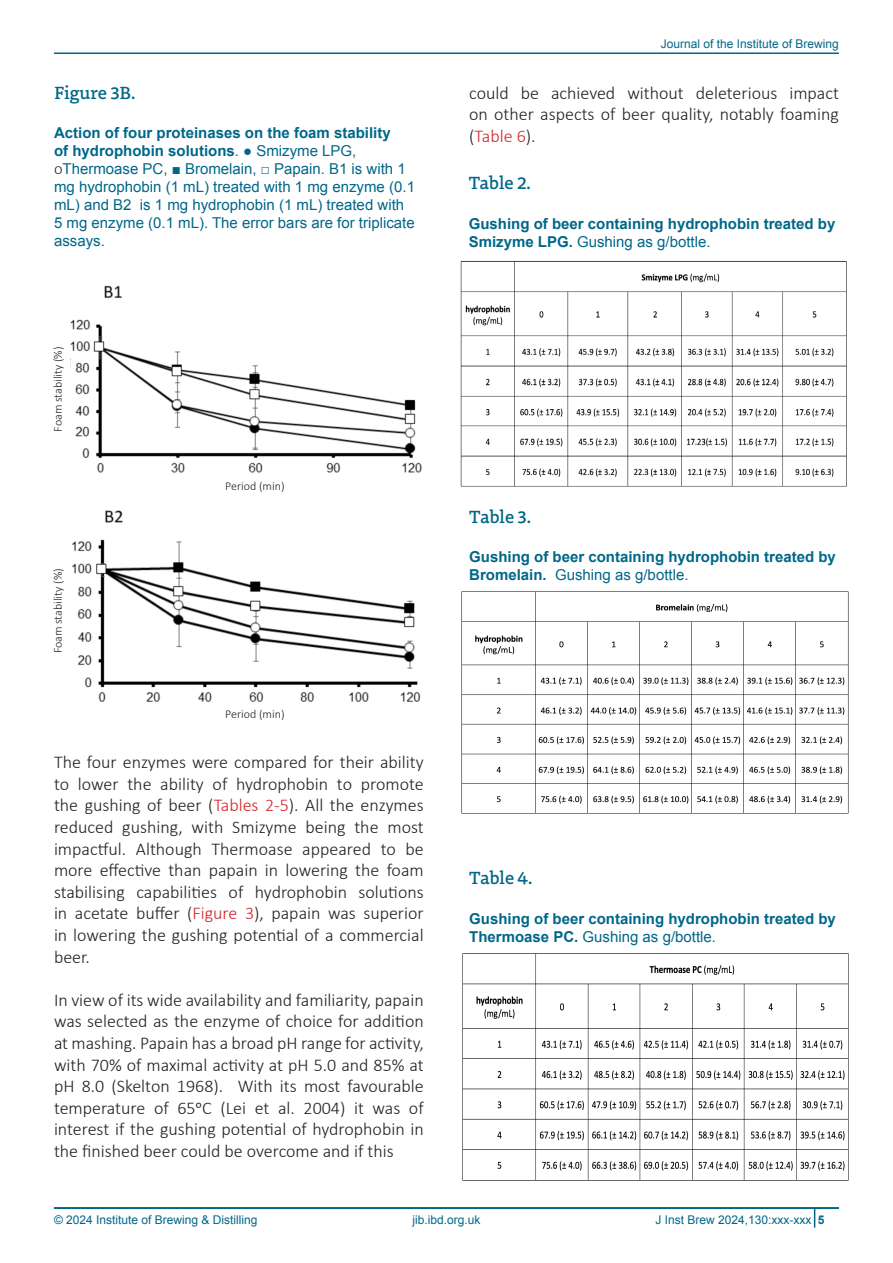
<style>
.page{position:relative;width:893px;height:1263px;background:#fff}
.page>*{position:absolute;margin:0;border:0;box-sizing:border-box;transform-origin:0 0}
.t1{font:300 18px/21.6px "Calibri";color:#231f20;text-align:justify}
.t2{font:500 18px "Dovetail MVB";color:#016789}
.t3{font:15px/18px "Arial";color:#016789}
.t4{font:700 15px/18px "Arial";color:#016789}
.t5{font:12px "Arial";color:#016789}
.t6{font:300 12px "Calibri";color:#231f20}
.t7{font:700 12px "Arial";color:#016789}
.s1{font-weight:700}
.s2{font-family:"Calibri";font-weight:300;color:#231f20}
.s3{color:#d1232a}
.s4{font-weight:400}
</style>
<div class="page">
<hr style="left:54px;top:53px;width:785px;height:1px;background:#016789">
<hr style="left:54px;top:1207px;width:785px;height:2px;background:#016789">
<svg style="left:814px;top:1209px;width:1px;height:18px"></svg>
<img style="left:71px;top:285px;width:351px;height:417px">
<div style="left:71px;top:574px;width:6px;height:127px;background:#fff"></div>
<div style="left:210px;top:477px;width:84px;height:23px;background:#fff"></div>
<div style="left:68px;top:377px;width:6px;height:128px;background:#fff"></div>
<img style="left:460px;top:261px;width:387px;height:226px">
<img style="left:461px;top:591px;width:388px;height:223px">
<img style="left:462px;top:953px;width:387px;height:228px">
<p class="t2" style="left:54px;top:79px;width:83px">Figure 3B.</p>
<p class="t3" style="left:54px;top:124px;width:362px"><span class="s1">Action of four proteinases on the foam stability<br>of hydrophobin solutions</span>. ● Smizyme LPG, <span class="s2">O</span>Thermoase PC, ■ Bromelain, □ Papain. B1 is with 1 mg hydrophobin (1 mL) treated with 1 mg enzyme (0.1 mL) and B2 is 1 mg hydrophobin (1 mL) treated with 5 mg enzyme (0.1 mL). The error bars are for triplicate assays.</p>
<p class="t6" style="left:51px;top:432px;width:87px;rotate:-90deg">Foam stability (%)</p>
<p class="t6" style="left:51px;top:653px;width:87px;rotate:-90deg">Foam stability (%)</p>
<p class="t6" style="left:225px;top:479px;width:61px">Period (min)</p>
<p class="t6" style="left:225px;top:706px;width:61px">Period (min)</p>
<p class="t1" style="left:54px;top:751px;width:371px">The four enzymes were compared for their ability to lower the ability of hydrophobin to promote the gushing of beer (<span class="s3">Tables 2-5</span>). All the enzymes reduced gushing, with Smizyme being the most impactful. Although Thermoase appeared to be more effective than papain in lowering the foam stabilising capabilities of hydrophobin solutions in acetate buffer (<span class="s3">Figure 3</span>), papain was superior in lowering the gushing potential of a commercial beer.</p>
<p class="t1" style="left:54px;top:988px;width:371px">In view of its wide availability and familiarity, papain was selected as the enzyme of choice for addition at mashing. Papain has a broad pH range for activity, with 70% of maximal activity at pH 5.0 and 85% at pH 8.0 (Skelton 1968). With its most favourable temperature of 65oC (Lei et al. 2004) it was of interest if the gushing potential of hydrophobin in the finished beer could be overcome and if this</p>
<p class="t5" style="left:661px;top:36px;width:180px">Journal of the Institute of Brewing</p>
<p class="t1" style="left:469px;top:81px;width:371px">could be achieved without deleterious impact on other aspects of beer quality, notably foaming (<span class="s3">Table 6</span>).</p>
<p class="t2" style="left:469px;top:169px;width:64px">Table 2.</p>
<p class="t4" style="left:469px;top:215px;width:368px">Gushing of beer containing hydrophobin treated by<br>Smizyme LPG. <span class="s4">Gushing as g/bottle.</span></p>
<p class="t2" style="left:469px;top:503px;width:63px">Table 3.</p>
<p class="t4" style="left:469px;top:549px;width:368px">Gushing of beer containing hydrophobin treated by<br>Bromelain. <span class="s4">Gushing as g/bottle.</span></p>
<p class="t2" style="left:469px;top:865px;width:65px">Table 4.</p>
<p class="t4" style="left:469px;top:910px;width:368px">Gushing of beer containing hydrophobin treated by<br>Thermoase PC. <span class="s4">Gushing as g/bottle.</span></p>
<p class="t5" style="left:54px;top:1212px;width:205px">© 2024 Institute of Brewing &amp; Distilling</p>
<p class="t5" style="left:412px;top:1212px;width:70px">jib.ibd.org.uk</p>
<p class="t5" style="left:655px;top:1212px;width:158px">J Inst Brew 2024,130:xxx-xxx</p>
<p class="t7" style="left:818px;top:1212px;width:8px">5</p>
</div>
